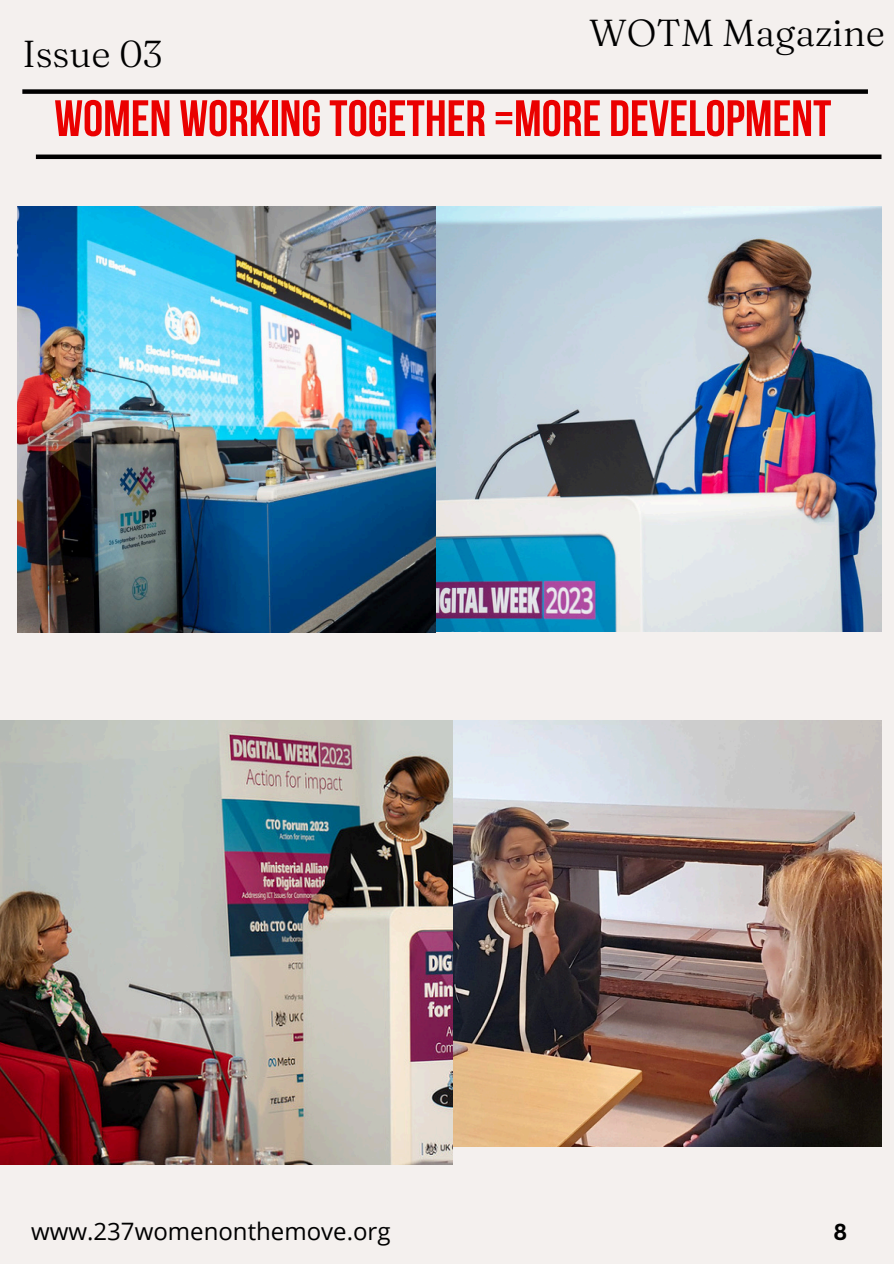
<style>
.page{position:relative;width:894px;height:1264px;background:#fff}
.page>*{position:absolute;margin:0;border:0;box-sizing:border-box;transform-origin:0 0}
.t1{font:51px "Bebas Neue Cyrillic";color:#ea0000}
.t2{font:300 37.5px "Fraunces 9 pt";color:#000}
.t3{font:24px "Open Sans";color:#000}
.t4{font:700 22.5px "Canva Sans";color:#000}
</style>
<div class="page">
<div style="left:0;top:0;width:893px;height:1263px;background:#f4f0ee"></div>
<div style="left:36px;top:154px;width:845px;height:5px;background:#000"></div>
<div style="left:22px;top:89px;width:845px;height:5px;background:#000"></div>
<img style="left:452px;top:720px;width:429px;height:426px">
<img style="left:435px;top:207px;width:446px;height:424px">
<img style="left:0;top:720px;width:452px;height:444px">
<img style="left:18px;top:207px;width:417px;height:425px">
<h2 class="t2" style="left:22px;top:30px;width:141px">Issue 03</h2>
<h2 class="t2" style="left:589px;top:9px;width:297px">WOTM Magazine</h2>
<p class="t1" style="left:54px;top:98px;width:778px">WOMEN WORKINGTOGETHER =MORE DEVELOPMENT</p>
<h1 class="t3" style="left:31px;top:1214px;width:361px">www.237womenonthemove.org</h1>
<p class="t4" style="left:833px;top:1216px;width:15px">8</p>
</div>
